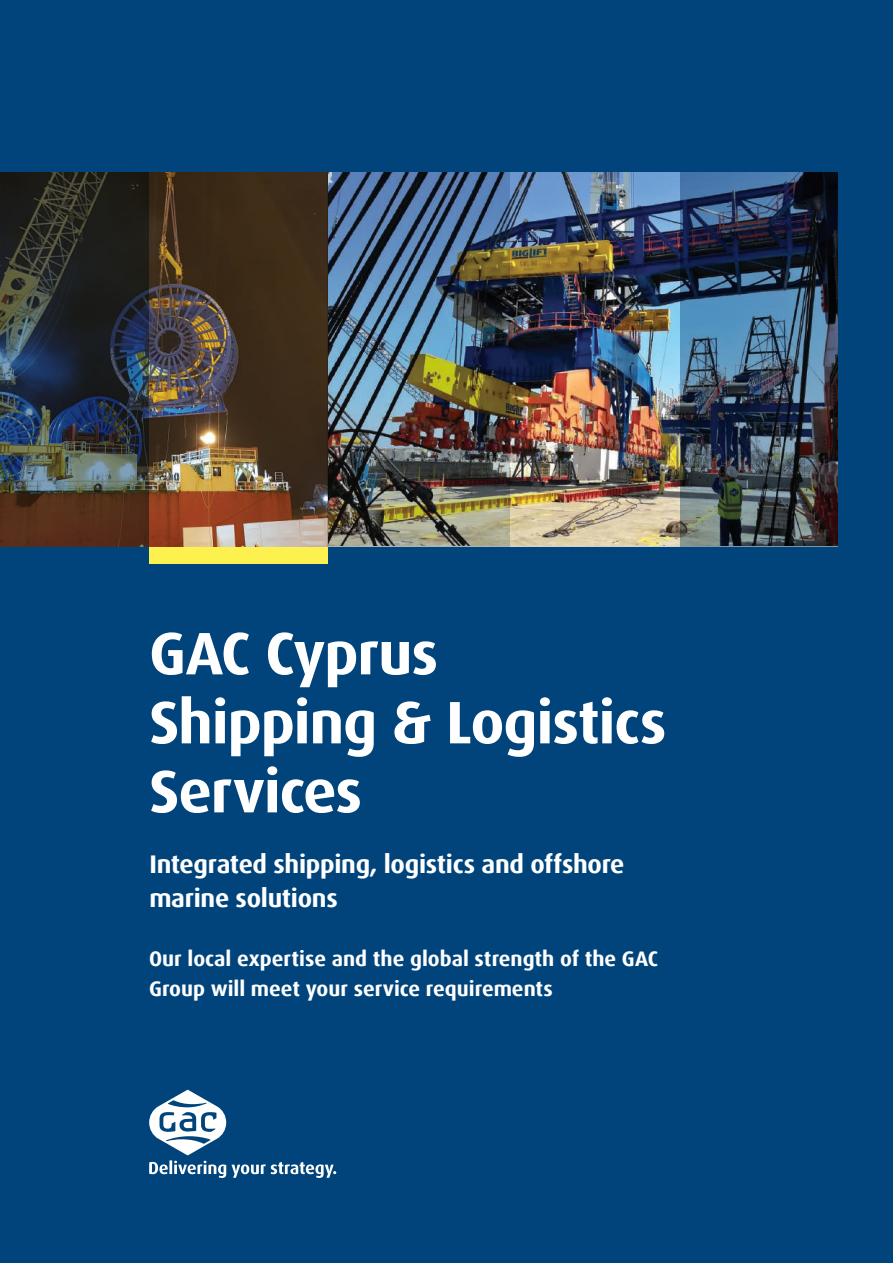
<style>
.page{position:relative;width:893px;height:1263px;background:#00447b}
.page>*{position:absolute;margin:0;border:0;box-sizing:border-box;transform-origin:0 0}
.t1{font:700 60px/69px "Dax Offc";letter-spacing:-.02em;color:#fff}
.t2{font:700 25.5px/34.5px "Dax Offc";letter-spacing:-.01em;color:#fff}
.t3{font:700 21px/30px "Dax Offc";color:#fff}
</style>
<div class="page">
<div style="left:149px;top:546px;width:178px;height:17px;background:#fcf14e"></div>
<svg style="left:149px;top:1090px;width:187px;height:88px"></svg>
<img style="left:510px;top:172px;width:170px;height:374px">
<img style="left:149px;top:172px;width:178px;height:374px">
<img style="left:0;top:172px;width:149px;height:374px">
<img style="left:680px;top:172px;width:158px;height:374px">
<img style="left:327px;top:172px;width:183px;height:374px">
<h1 class="t1" style="left:149px;top:620px;width:519px">GAC Cyprus<br>Shipping &amp; Logistics<br>Services</h1>
<p class="t2" style="left:149px;top:847px;width:477px">Integrated shipping, logistics and offshore marine solutions</p>
<p class="t3" style="left:149px;top:944px;width:511px">Our local expertise and the global strength of the GAC<br>Group will meet your service requirements</p>
</div>
